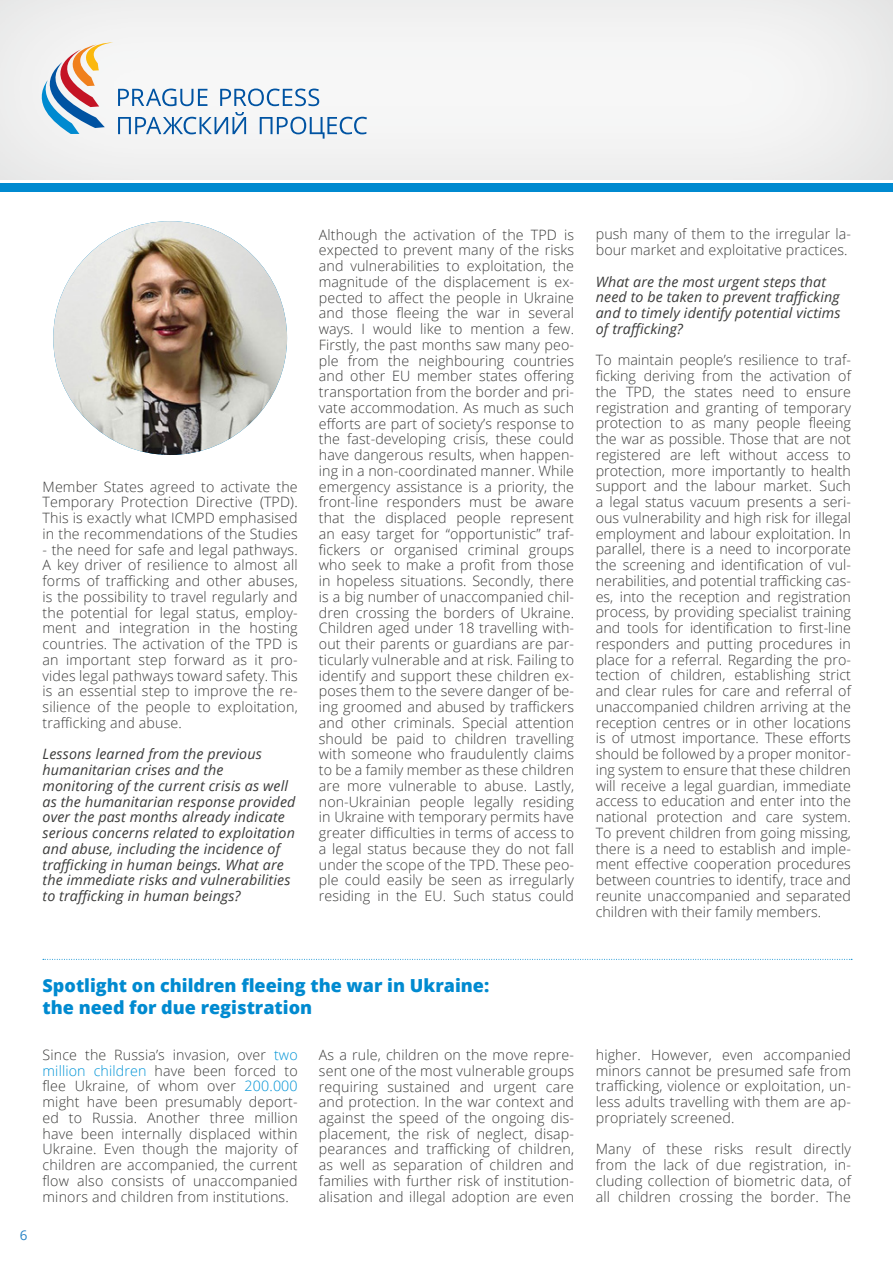
<style>
.page{position:relative;width:893px;height:1263px;background:#fff}
.page>*{position:absolute;margin:0;border:0;box-sizing:border-box;transform-origin:0 0}
.t1{font:800 18px/21.6px "Open Sans";color:#008ad0}
.t2{font:300 14.25px/15.8px "Open Sans";letter-spacing:.01em;color:#3b3b3a;text-align:justify}
.t3{font:italic 14.25px/15.8px "Open Sans";letter-spacing:.01em;color:#3b3b3a}
.t4{font:13.5px "Open Sans";color:#2883c5}
.s1{color:#0094d6}
</style>
<div class="page">
<svg style="left:42px;top:43px;width:325px;height:96px"></svg>
<div style="left:0;top:183px;width:893px;height:9px;background:#008ad0"></div>
<img style="left:53px;top:221px;width:234px;height:234px;border-radius:117px">
<svg style="left:43px;top:959px;width:809px;height:1px"></svg>
<p class="t2" style="left:43px;top:478px;width:257px">Member States agreed to activate the Temporary Protection Directive (TPD).<br>This is exactly what ICMPD emphasised in the recommendations of the Studies</p>
<p class="t2" style="left:43px;top:541px;width:257px">- the need for safe and legal pathways.<br>A key driver of resilience to almost all forms of trafficking and other abuses, is the possibility to travel regularly and the potential for legal status, employ&shy;ment and integration in the hosting countries. The activation of the TPD is an important step forward as it pro&shy;vides legal pathways toward safety. This is an essential step to improve the re&shy;silience of the people to exploitation, trafficking and abuse.</p>
<p class="t3" style="left:43px;top:746px;width:254px">Lessons learned from the previous humanitarian crises and the monitoring of the current crisis as well as the humanitarian response provided over the past months already indicate serious concerns related to exploitation and abuse, including the incidence of trafficking in human beings. What are the immediate risks and vulnerabilities to trafficking in human beings?</p>
<p class="t2" style="left:319px;top:226px;width:257px">Although the activation of the TPD is expected to prevent many of the risks and vulnerabilities to exploitation, the magnitude of the displacement is ex&shy;pected to affect the people in Ukraine and those fleeing the war in several ways. I would like to mention a few.<br>Firstly, the past months saw many peo&shy;ple from the neighbouring countries and other EU member states offering transportation from the border and pri&shy;vate accommodation. As much as such efforts are part of society’s response to the fast-developing crisis, these could have dangerous results, when happen&shy;ing in a non-coordinated manner. While emergency assistance is a priority, the front-line responders must be aware that the displaced people represent an easy target for “opportunistic” traf&shy;fickers or organised criminal groups who seek to make a profit from those in hopeless situations. Secondly, there is a big number of unaccompanied chil&shy;dren crossing the borders of Ukraine.<br>Children aged under 18 travelling with&shy;out their parents or guardians are par&shy;ticularly vulnerable and at risk. Failing to identify and support these children ex&shy;poses them to the severe danger of be&shy;ing groomed and abused by traffickers and other criminals. Special attention should be paid to children travelling with someone who fraudulently claims to be a family member as these children are more vulnerable to abuse. Lastly, non-Ukrainian people legally residing in Ukraine with temporary permits have greater difficulties in terms of access to a legal status because they do not fall under the scope of the TPD. These peo&shy;ple could easily be seen as irregularly residing in the EU. Such status could</p>
<p class="t2" style="left:596px;top:226px;width:257px">push many of them to the irregular la&shy;bour market and exploitative practices.</p>
<p class="t3" style="left:596px;top:273px;width:246px">What are the most urgent steps that need to be taken to prevent trafficking and to timely identify potential victims of trafficking?</p>
<p class="t2" style="left:596px;top:352px;width:257px">To maintain people’s resilience to traf&shy;ficking deriving from the activation of the TPD, the states need to ensure registration and granting of temporary protection to as many people fleeing the war as possible. Those that are not registered are left without access to protection, more importantly to health support and the labour market. Such a legal status vacuum presents a seri&shy;ous vulnerability and high risk for illegal employment and labour exploitation. In parallel, there is a need to incorporate the screening and identification of vul&shy;nerabilities, and potential trafficking cas&shy;es, into the reception and registration process, by providing specialist training and tools for identification to first-line responders and putting procedures in place for a referral. Regarding the pro&shy;tection of children, establishing strict and clear rules for care and referral of unaccompanied children arriving at the reception centres or in other locations is of utmost importance. These efforts should be followed by a proper monitor&shy;ing system to ensure that these children will receive a legal guardian, immediate access to education and enter into the national protection and care system.<br>To prevent children from going missing, there is a need to establish and imple&shy;ment effective cooperation procedures between countries to identify, trace and reunite unaccompanied and separated children with their family members.</p>
<p class="t4" style="left:20px;top:1226px;width:9px">6</p>
<p class="t1" style="left:43px;top:974px;width:448px">Spotlight on children fleeing the war in Ukraine: the need for due registration</p>
<p class="t2" style="left:43px;top:1046px;width:257px">Since the Russia’s invasion, over <span class="s1">two million children</span> have been forced to flee Ukraine, of whom over <span class="s1">200.000 </span>might have been presumably deport&shy;ed to Russia. Another three million have been internally displaced within Ukraine. Even though the majority of children are accompanied, the current flow also consists of unaccompanied minors and children from institutions.</p>
<p class="t2" style="left:319px;top:1046px;width:257px">As a rule, children on the move repre&shy;sent one of the most vulnerable groups requiring sustained and urgent care and protection. In the war context and against the speed of the ongoing dis&shy;placement, the risk of neglect, disap&shy;pearances and trafficking of children, as well as separation of children and families with further risk of institution&shy;alisation and illegal adoption are even</p>
<p class="t2" style="left:596px;top:1046px;width:257px">higher. However, even accompanied minors cannot be presumed safe from trafficking, violence or exploitation, un&shy;less adults travelling with them are ap&shy;propriately screened.</p>
<p class="t2" style="left:596px;top:1141px;width:257px">Many of these risks result directly from the lack of due registration, in&shy;cluding collection of biometric data, of all children crossing the border. The</p>
</div>
